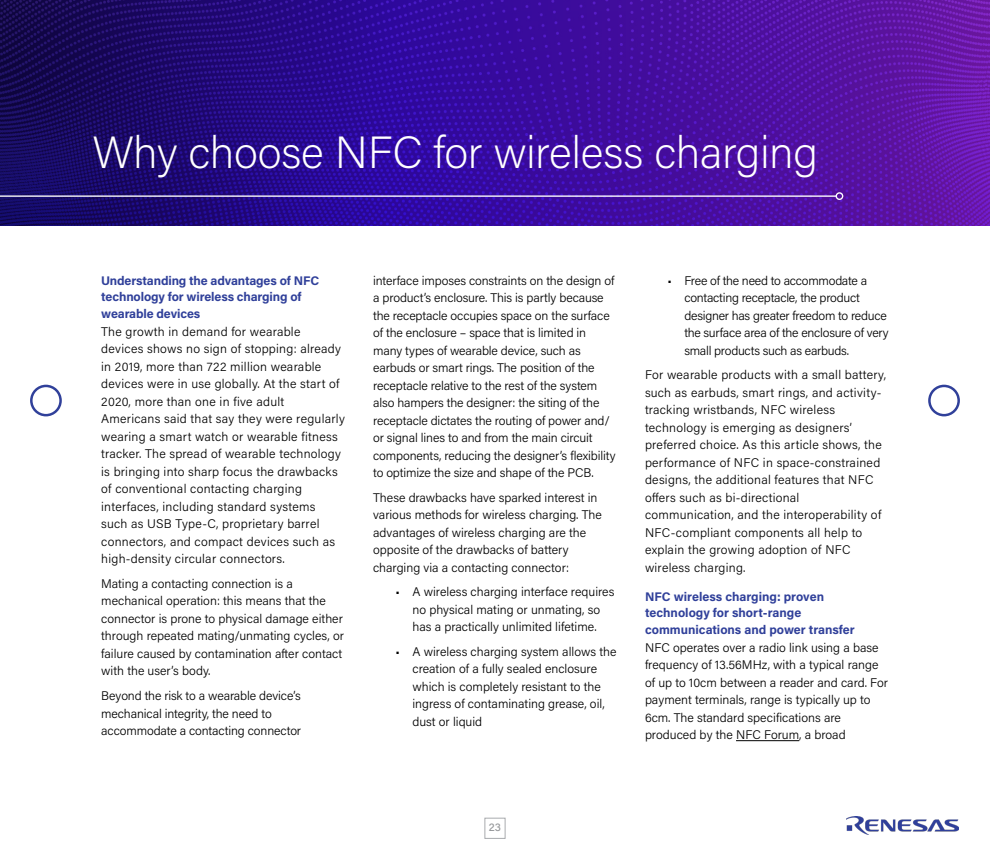
<style>
.page{position:relative;width:990px;height:855px;background:#fff}
.page>*{position:absolute;margin:0;border:0;box-sizing:border-box;transform-origin:0 0}
.t1{font:200 45px "Acumin Pro";letter-spacing:-.01em;color:#fff}
.t2{font:300 12.5px/17.5px "Acumin Pro";color:#000}
.t3{font:300 12.5px/17.5px "Acumin Pro";letter-spacing:.02em;color:#000}
.t4{font:700 12.5px/16.2px "Acumin Pro";letter-spacing:-.01em;color:#30409a}
.t5{font:300 12.5px/17.5px "Acumin Pro";letter-spacing:-.02em;color:#000}
.t6{font:500 11.25px "Acumin Pro";color:#939598}
</style>
<div class="page">
<div style="left:928px;top:385px;width:32px;height:31px;border:2px solid #30409a;border-radius:50%"></div>
<div style="left:30px;top:385px;width:32px;height:31px;border:2px solid #30409a;border-radius:50%"></div>
<img style="left:847px;top:816px;width:111px;height:18px">
<div style="left:485px;top:818px;width:20px;height:21px;border:1px solid #a9abae"></div>
<hr style="left:736px;top:740px;width:63px;height:1px;background:#000">
<img style="left:0;top:0;width:990px;height:226px">
<hr style="left:0;top:195px;width:836px;height:2px;background:#fff">
<div style="left:836px;top:192px;width:7px;height:8px;border:1px solid #fff;border-radius:50%"></div>
<h1 class="t1" style="left:92px;top:122px;width:727px">Why choose NFC for wireless charging</h1>
<p class="t4" style="left:101px;top:272px;width:220px">Understanding the advantages of NFC technology for wireless charging of</p>
<p class="t4" style="left:101px;top:305px;width:101px">wearable devices</p>
<p class="t3" style="left:101px;top:322px;width:245px">The growth in demand for wearable devices shows no sign of stopping: already in 2019, more than 722 million wearable devices were in use globally. At the start of 2020, more than one in five adult Americans said that say they were regularly wearing a smart watch or wearable fitness tracker. The spread of wearable technology is bringing into sharp focus the drawbacks of conventional contacting charging interfaces, including standard systems<br>such as USB Type-C, proprietary barrel connectors, and compact devices such as high-density circular connectors.</p>
<p class="t2" style="left:101px;top:574px;width:244px">Mating a contacting connection is a mechanical operation: this means that the connector is prone to physical damage either through repeated mating/unmating cycles, or failure caused by contamination after contact with the user’s body.</p>
<p class="t2" style="left:101px;top:686px;width:201px">Beyond the risk to a wearable device’s mechanical integrity, the need to accommodate a contacting connector</p>
<p class="t2" style="left:373px;top:271px;width:244px">interface imposes constraints on the design of a product’s enclosure. This is partly because the receptacle occupies space on the surface of the enclosure – space that is limited in many types of wearable device, such as earbuds or smart rings. The position of the receptacle relative to the rest of the system also hampers the designer: the siting of the receptacle dictates the routing of power and/ or signal lines to and from the main circuit components, reducing the designer’s flexibility to optimize the size and shape of the PCB.</p>
<p class="t2" style="left:373px;top:488px;width:230px">These drawbacks have sparked interest in various methods for wireless charging. The advantages of wireless charging are the opposite of the drawbacks of battery charging via a contacting connector:</p>
<p class="t2" style="left:396px;top:583px;width:220px;text-align:center">• A wireless charging interface requires no physical mating or unmating, so<br>has a practically unlimited lifetime.</p>
<p class="t2" style="left:412px;top:642px;width:205px;text-indent:-17px">• A wireless charging system allows the creation of a fully sealed enclosure which is completely resistant to the ingress of contaminating grease, oil, dust or liquid</p>
<p class="t5" style="left:684px;top:271px;width:206px;text-indent:-17px">• Free of the need to accommodate a contacting receptacle, the product designer has greater freedom to reduce the surface area of the enclosure of very small products such as earbuds.</p>
<p class="t3" style="left:645px;top:366px;width:243px">For wearable products with a small battery, such as earbuds, smart rings, and activity&shy;tracking wristbands, NFC wireless technology is emerging as designers’ preferred choice. As this article shows, the performance of NFC in space-constrained designs, the additional features that NFC offers such as bi-directional communication, and the interoperability of NFC-compliant components all help to explain the growing adoption of NFC wireless charging.</p>
<p class="t4" style="left:645px;top:588px;width:181px">NFC wireless charging: proven technology for short-range</p>
<p class="t4" style="left:645px;top:621px;width:211px">communications and power transfer</p>
<p class="t2" style="left:645px;top:638px;width:245px">NFC operates over a radio link using a base frequency of 13.56MHz, with a typical range of up to 10cm between a reader and card. For payment terminals, range is typically up to 6cm. The standard specifications are produced by the NFC Forum, a broad</p>
<p class="t6" style="left:489px;top:820px;width:14px">23</p>
</div>
